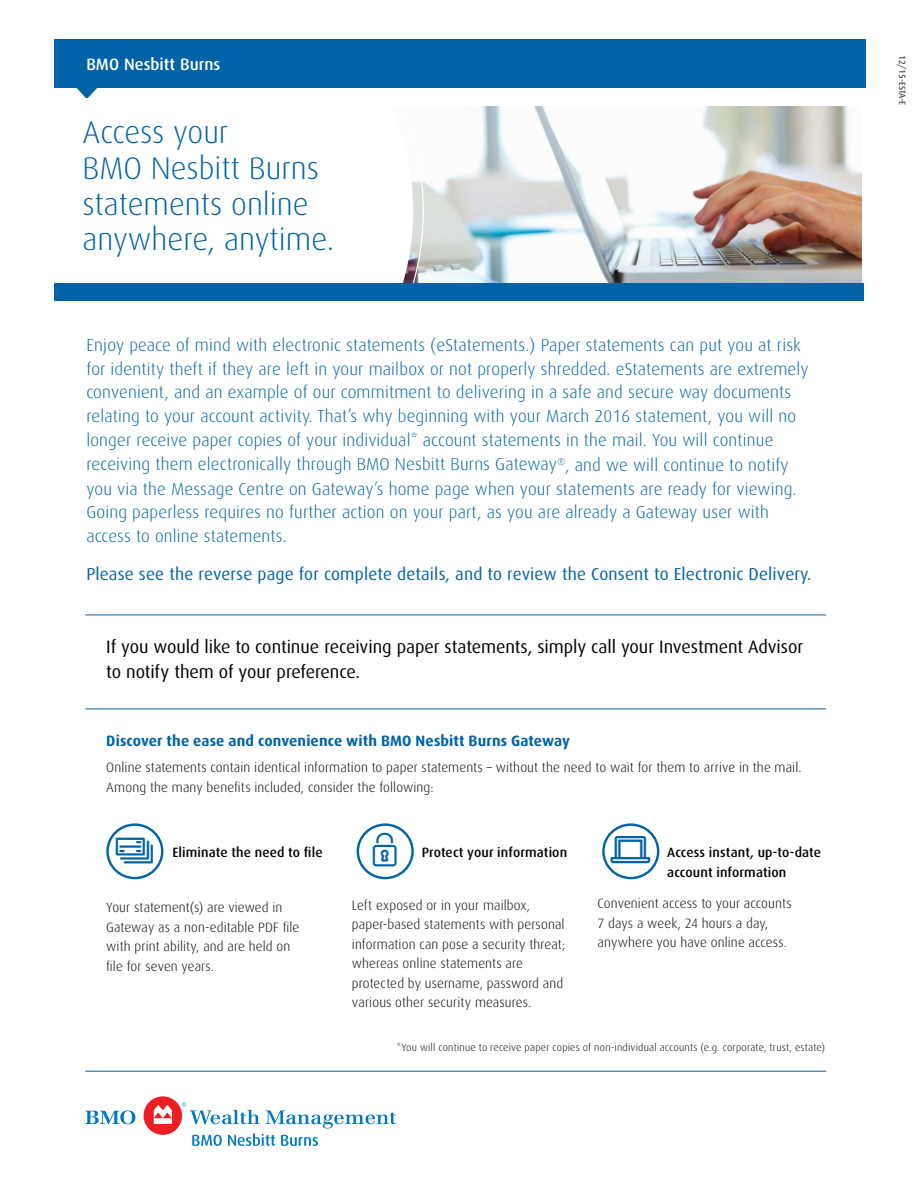
<style>
.page{position:relative;width:918px;height:1188px;background:#fff}
.page>*{position:absolute;margin:0;border:0;box-sizing:border-box;transform-origin:0 0}
.t1{font:300 31.2px/35.7px "Dax";color:#0163a7}
.t2{font:18px/25.5px "Dax";letter-spacing:-.005em;color:#040503}
.t3{font:300 17.25px/24px "Dax";letter-spacing:.01em;color:#0163a7}
.t4{font:17.25px "Dax";letter-spacing:.01em;color:#0163a7}
.t5{font:500 16.5px "Dax";color:#fff}
.t6{font:700 15px "Dax";letter-spacing:.01em;color:#0163a7}
.t7{font:300 13.5px/19.5px "Dax";letter-spacing:.01em;color:#040503}
.t8{font:500 13.5px/19.5px "Dax";letter-spacing:.01em;color:#040503}
.t9{font:300 10.5px "Dax";letter-spacing:.02em;color:#040503}
.t10{font:9px "Dax";color:#231f20}
</style>
<div class="page">
<img style="left:424px;top:106px;width:438px;height:177px">
<svg style="left:403px;top:181px;width:21px;height:102px"></svg>
<svg style="left:76px;top:88px;width:21px;height:11px"></svg>
<div style="left:54px;top:39px;width:812px;height:49px;background:#0163a7"></div>
<svg style="left:85px;top:1110px;width:50px;height:14px"></svg>
<div style="left:144px;top:1096px;width:38px;height:39px;background:#ee1d23;border-radius:50%"></div>
<svg style="left:154px;top:1105px;width:18px;height:19px"></svg>
<svg style="left:182px;top:1102px;width:214px;height:44px"></svg>
<hr style="left:85px;top:1071px;width:741px;height:1px;background:#0163a7">
<hr style="left:85px;top:615px;width:741px;height:1px;background:#0163a7">
<hr style="left:85px;top:709px;width:741px;height:1px;background:#0163a7">
<div style="left:54px;top:283px;width:810px;height:18px;background:#0163a7"></div>
<div style="left:357px;top:823px;width:57px;height:56px;border:2px solid #0163a7;border-radius:50%"></div>
<div style="left:106px;top:823px;width:57px;height:56px;border:2px solid #0163a7;border-radius:50%"></div>
<div style="left:602px;top:823px;width:57px;height:56px;border:2px solid #0163a7;border-radius:50%"></div>
<p class="t5" style="left:86px;top:55px;width:135px">BMO Nesbitt Burns</p>
<p class="t1" style="left:82px;top:115px;width:253px">Access your<br>BMO Nesbitt Burns statements online anywhere, anytime.</p>
<p class="t3" style="left:86px;top:333px;width:724px">Enjoy peace of mind with electronic statements (eStatements.) Paper statements can put you at risk for identity theft if they are left in your mailbox or not properly shredded. eStatements are extremely convenient, and an example of our commitment to delivering in a safe and secure way documents relating to your account activity. That’s why beginning with your March 2016 statement, you will no longer receive paper copies of your individual* account statements in the mail. You will continue receiving them electronically through BMO Nesbitt Burns Gateway<sup>®</sup>, and we will continue to notify you via the Message Centre on Gateway’s home page when your statements are ready for viewing.<br>Going paperless requires no further action on your part, as you are already a Gateway user with access to online statements.</p>
<p class="t4" style="left:86px;top:564px;width:727px">Please see the reverse page for complete details, and to review the Consent to Electronic Delivery.</p>
<p class="t2" style="left:106px;top:634px;width:698px">If you would like to continue receiving paper statements, simply call your Investment Advisor to notify them of your preference.</p>
<h1 class="t6" style="left:106px;top:732px;width:465px">Discover the ease and convenience with BMO Nesbitt Burns Gateway</h1>
<p class="t7" style="left:106px;top:758px;width:697px">Online statements contain identical information to paper statements – without the need to wait for them to arrive in the mail.<br>Among the many benefits included, consider the following:</p>
<p class="t8" style="left:172px;top:843px;width:152px">Eliminate the need to file</p>
<p class="t7" style="left:106px;top:898px;width:194px">Your statement(s) are viewed in<br>Gateway as a non-editable PDF file with print ability, and are held on file for seven years.</p>
<p class="t8" style="left:422px;top:843px;width:147px">Protect your information</p>
<p class="t7" style="left:352px;top:896px;width:215px">Left exposed or in your mailbox, paper-based statements with personal information can pose a security threat; whereas online statements are protected by username, password and various other security measures.</p>
<p class="t8" style="left:667px;top:843px;width:155px">Access instant, up-to-date account information</p>
<p class="t7" style="left:598px;top:894px;width:196px">Convenient access to your accounts<br>7 days a week, 24 hours a day, anywhere you have online access.</p>
<p class="t9" style="left:397px;top:1041px;width:430px">*You will continue to receive paper copies of non-individual accounts (e.g. corporate, trust, estate)</p>
<p class="t10" style="left:907px;top:55px;width:52px;rotate:90deg">12/15-ESTA-E</p>
</div>
